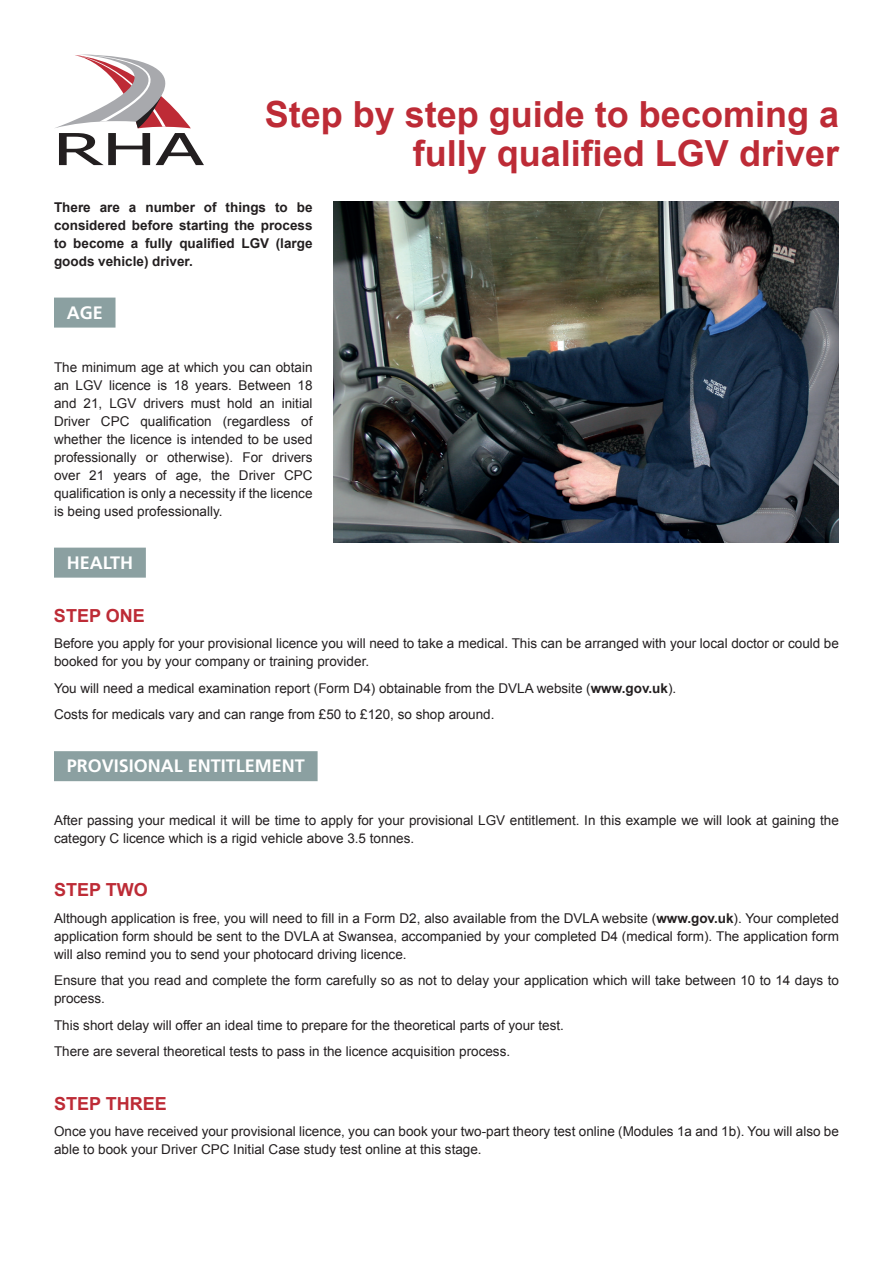
<style>
.page{position:relative;width:893px;height:1263px;background:#fff}
.page>*{position:absolute;margin:0;border:0;box-sizing:border-box;transform-origin:0 0}
.t1{font:700 36px/39px "Arial";color:#bd2b36;text-align:right}
.t2{font:700 18px "Frutiger LT Std";color:#fff}
.t3{font:700 18px "Arial";color:#bd2b36}
.t4{font:13.5px/18px "Arial";color:#231f20}
.t5{font:700 13.5px/18px "Arial";color:#231f20;text-align:justify}
.s1{font-weight:700}
</style>
<div class="page">
<svg style="left:55px;top:54px;width:149px;height:111px"></svg>
<div style="left:54px;top:298px;width:62px;height:30px;background:#8ba0a1"></div>
<div style="left:54px;top:548px;width:92px;height:30px;background:#8ba0a1"></div>
<div style="left:54px;top:751px;width:264px;height:30px;background:#8ba0a1"></div>
<img style="left:334px;top:202px;width:505px;height:340px">
<h1 class="t1" style="left:265px;top:96px;width:576px">Step by step guide to becoming a fully qualified LGV driver</h1>
<p class="t5" style="left:54px;top:198px;width:260px">There are a number of things to be considered before starting the process to become a fully qualified LGV (large goods vehicle) driver.</p>
<h2 class="t2" style="left:67px;top:302px;width:37px">AGE</h2>
<p class="t4" style="left:54px;top:358px;width:260px;text-align:justify">The minimum age at which you can obtain an LGV licence is 18 years. Between 18 and 21, LGV drivers must hold an initial Driver CPC qualification (regardless of whether the licence is intended to be used professionally or otherwise). For drivers over 21 years of age, the Driver CPC qualification is only a necessity if the licence is being used professionally.</p>
<h2 class="t2" style="left:67px;top:552px;width:68px">HEALTH</h2>
<h2 class="t3" style="left:54px;top:604px;width:92px">STEP ONE</h2>
<p class="t4" style="left:54px;top:635px;width:786px">Before you apply for your provisional licence you will need to take a medical. This can be arranged with your local doctor or could be booked for you by your company or training provider.</p>
<p class="t4" style="left:54px;top:675px;width:624px;line-height:26.5px">You will need a medical examination report (Form D4) obtainable from the DVLA website (<span class="s1">www.gov.uk</span>).<br>Costs for medicals vary and can range from £50 to £120, so shop around.</p>
<h2 class="t2" style="left:67px;top:756px;width:240px">PROVISIONAL ENTITLEMENT</h2>
<p class="t4" style="left:54px;top:812px;width:786px">After passing your medical it will be time to apply for your provisional LGV entitlement. In this example we will look at gaining the category C licence which is a rigid vehicle above 3.5 tonnes.</p>
<h2 class="t3" style="left:54px;top:878px;width:95px">STEP TWO</h2>
<p class="t4" style="left:54px;top:909px;width:786px;text-align:justify">Although application is free, you will need to fill in a Form D2, also available from the DVLA website (<span class="s1">www.gov.uk</span>). Your completed application form should be sent to the DVLA at Swansea, accompanied by your completed D4 (medical form). The application form will also remind you to send your photocard driving licence.</p>
<p class="t4" style="left:54px;top:972px;width:786px">Ensure that you read and complete the form carefully so as not to delay your application which will take between 10 to 14 days to process.</p>
<p class="t4" style="left:54px;top:1012px;width:511px;line-height:26.5px">This short delay will offer an ideal time to prepare for the theoretical parts of your test.<br>There are several theoretical tests to pass in the licence acquisition process.</p>
<h2 class="t3" style="left:54px;top:1091px;width:114px">STEP THREE</h2>
<p class="t4" style="left:54px;top:1122px;width:786px">Once you have received your provisional licence, you can book your two-part theory test online (Modules 1a and 1b). You will also be able to book your Driver CPC Initial Case study test online at this stage.</p>
</div>
